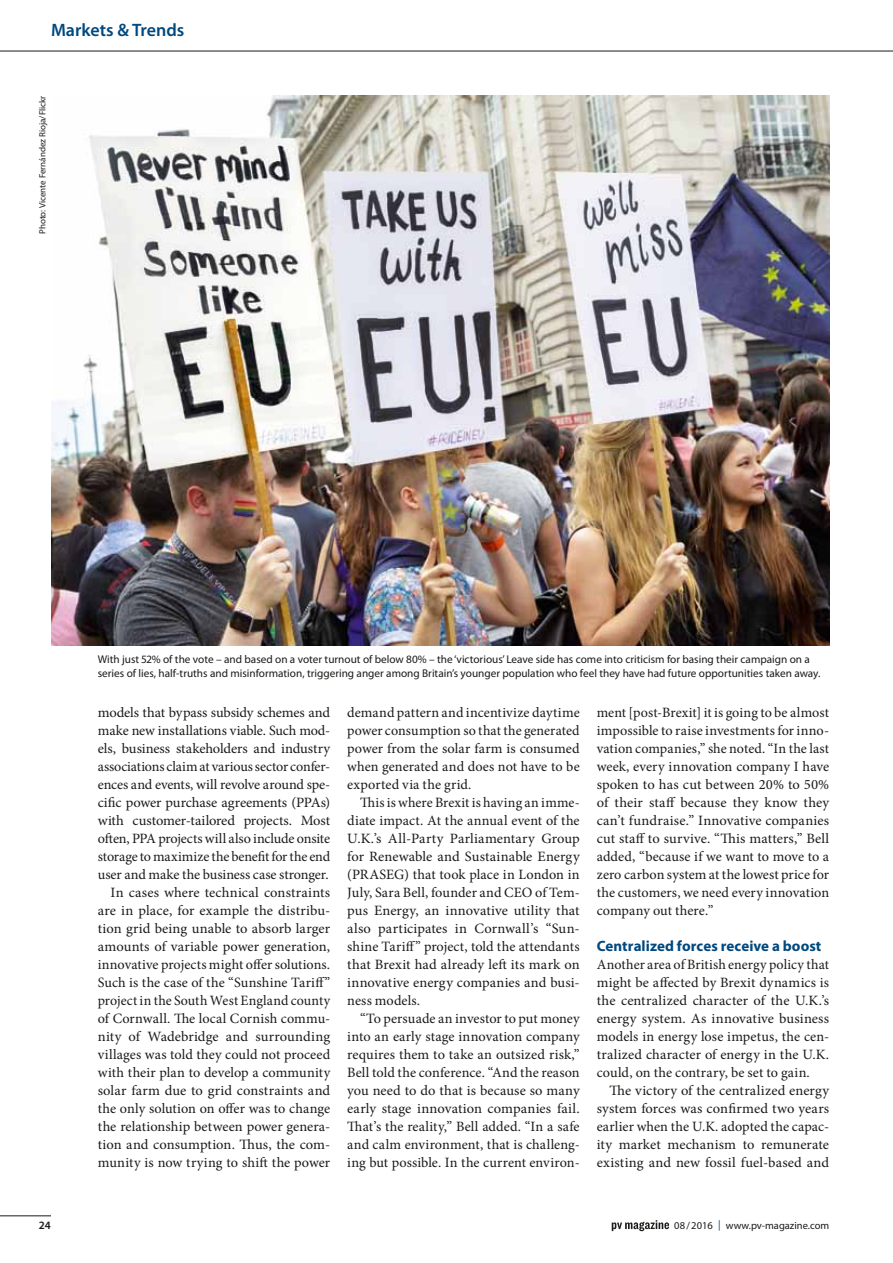
<style>
.page{position:relative;width:893px;height:1263px;background:#fff}
.page>*{position:absolute;margin:0;border:0;box-sizing:border-box;transform-origin:0 0}
.t1{font:600 18px "Myriad Pro";color:#00487e}
.t2{font:700 15px "Myriad Pro";letter-spacing:.005em;color:#00487e}
.t3{font:14.25px/18px "Minion Pro";letter-spacing:.005em;color:#1a1a18;text-align:right}
.t4{font:11.25px/13.5px "Myriad Pro";color:#1a1a18}
.t5{font:600 11.25px "Myriad Pro";color:#1a1a18}
.t6{font:10.5px "Myriad Pro";color:#1a1a18}
.t7{font:9px "Myriad Pro";color:#1a1a18}
.s1{color:#00487e}
</style>
<div class="page">
<img style="left:51px;top:96px;width:778px;height:549px">
<hr style="left:0;top:1215px;width:51px;height:1px;background:#1a1a18">
<svg style="left:612px;top:1220px;width:57px;height:11px"></svg>
<hr style="left:0;top:51px;width:893px;height:1px;background:#1a1a18">
<p class="t1" style="left:51px;top:18px;width:135px">Markets &amp; Trends</p>
<p class="t7" style="left:37px;top:234px;width:140px;rotate:-90deg">Photo: Vicente Fernández Rioja/Flickr</p>
<p class="t5" style="left:39px;top:1218px;width:14px">24</p>
<p class="t4" style="left:98px;top:652px;width:724px">With just 52% of the vote – and based on a voter turnout of below 80% – the ‘victorious’ Leave side has come into criticism for basing their campaign on a series of lies, half-truths and misinformation, triggering anger among Britain’s younger population who feel they have had future opportunities taken away.</p>
<p class="t3" style="left:98px;top:703px;width:234px">models that bypass subsidy schemes and make new installations viable. Such mod&shy;els, business stakeholders and industry associations claim at various sector confer&shy;ences and events, will revolve around spe&shy;cific power purchase agreements (PPAs) with customer-tailored projects. Most often, PPA projects will also include onsite storage to maximize the benefit for the end user and make the business case stronger.<br>In cases where technical constraints are in place, for example the distribu&shy;tion grid being unable to absorb larger amounts of variable power generation, innovative projects might offer solutions.<br>Such is the case of the “Sunshine Tariff” project in the South West England county of Cornwall. The local Cornish commu&shy;nity of Wadebridge and surrounding villages was told they could not proceed with their plan to develop a community solar farm due to grid constraints and the only solution on offer was to change the relationship between power genera&shy;tion and consumption. Thus, the com&shy;munity is now trying to shift the power</p>
<p class="t3" style="left:347px;top:703px;width:234px">demand pattern and incentivize daytime</p>
<p class="t3" style="left:347px;top:721px;width:234px">power consumption so that the generated</p>
<p class="t3" style="left:347px;top:739px;width:234px">power from the solar farm is consumed</p>
<p class="t3" style="left:347px;top:757px;width:234px">when generated and does not have to be</p>
<p class="t3" style="left:347px;top:775px;width:126px">exported via the grid.</p>
<p class="t3" style="left:360px;top:793px;width:221px">This is where Brexit is having an imme-</p>
<p class="t3" style="left:347px;top:811px;width:234px">diate impact. At the annual event of the</p>
<p class="t3" style="left:347px;top:829px;width:234px">U.K.’s All-Party Parliamentary Group</p>
<p class="t3" style="left:347px;top:847px;width:234px">for Renewable and Sustainable Energy</p>
<p class="t3" style="left:347px;top:865px;width:234px">(PRASEG) that took place in London in</p>
<p class="t3" style="left:347px;top:883px;width:234px">July, Sara Bell, founder and CEO of Tem-</p>
<p class="t3" style="left:347px;top:901px;width:234px">pus Energy, an innovative utility that</p>
<p class="t3" style="left:347px;top:919px;width:234px">also participates in Cornwall’s “Sun-</p>
<p class="t3" style="left:347px;top:937px;width:234px">shine Tariff” project, told the attendants</p>
<p class="t3" style="left:347px;top:955px;width:234px">that Brexit had already left its mark on</p>
<p class="t3" style="left:347px;top:973px;width:234px">innovative energy companies and busi-</p>
<p class="t3" style="left:347px;top:991px;width:74px">ness models.</p>
<p class="t3" style="left:360px;top:1009px;width:221px">“To persuade an investor to put money</p>
<p class="t3" style="left:347px;top:1027px;width:234px">into an early stage innovation company</p>
<p class="t3" style="left:347px;top:1045px;width:234px">requires them to take an outsized risk,”</p>
<p class="t3" style="left:347px;top:1063px;width:234px">Bell told the conference. “And the reason</p>
<p class="t3" style="left:347px;top:1081px;width:234px">you need to do that is because so many</p>
<p class="t3" style="left:347px;top:1099px;width:234px">early stage innovation companies fail.</p>
<p class="t3" style="left:347px;top:1117px;width:234px">That’s the reality,” Bell added. “In a safe</p>
<p class="t3" style="left:347px;top:1135px;width:234px">and calm environment, that is challeng-</p>
<p class="t3" style="left:347px;top:1153px;width:234px">ing but possible. In the current environ-</p>
<p class="t3" style="left:597px;top:703px;width:234px;text-align:justify">ment [post-Brexit] it is going to be almost impossible to raise investments for inno&shy;vation companies,” she noted. “In the last week, every innovation company I have spoken to has cut between 20% to 50% of their staff because they know they can’t fundraise.” Innovative companies cut staff to survive. “This matters,” Bell added, “because if we want to move to a zero carbon system at the lowest price for the customers, we need every innovation company out there.”</p>
<p class="t2" style="left:597px;top:936px;width:226px">Centralized forces receive a boost</p>
<p class="t3" style="left:597px;top:955px;width:234px">Another area of British energy policy that</p>
<p class="t3" style="left:597px;top:973px;width:234px">might be affected by Brexit dynamics is</p>
<p class="t3" style="left:597px;top:991px;width:234px">the centralized character of the U.K.’s</p>
<p class="t3" style="left:597px;top:1009px;width:234px">energy system. As innovative business</p>
<p class="t3" style="left:597px;top:1027px;width:234px">models in energy lose impetus, the cen-</p>
<p class="t3" style="left:597px;top:1045px;width:234px">tralized character of energy in the U.K.</p>
<p class="t3" style="left:597px;top:1063px;width:215px">could, on the contrary, be set to gain.</p>
<p class="t3" style="left:609px;top:1081px;width:221px">The victory of the centralized energy</p>
<p class="t3" style="left:597px;top:1099px;width:234px">system forces was confirmed two years</p>
<p class="t3" style="left:597px;top:1117px;width:234px">earlier when the U.K. adopted the capac-</p>
<p class="t3" style="left:597px;top:1135px;width:234px">ity market mechanism to remunerate</p>
<p class="t3" style="left:597px;top:1153px;width:234px">existing and new fossil fuel-based and</p>
<p class="t6" style="left:674px;top:1219px;width:156px">08/2016 <span class="s1">|</span> www.pv-magazine.com</p>
</div>
